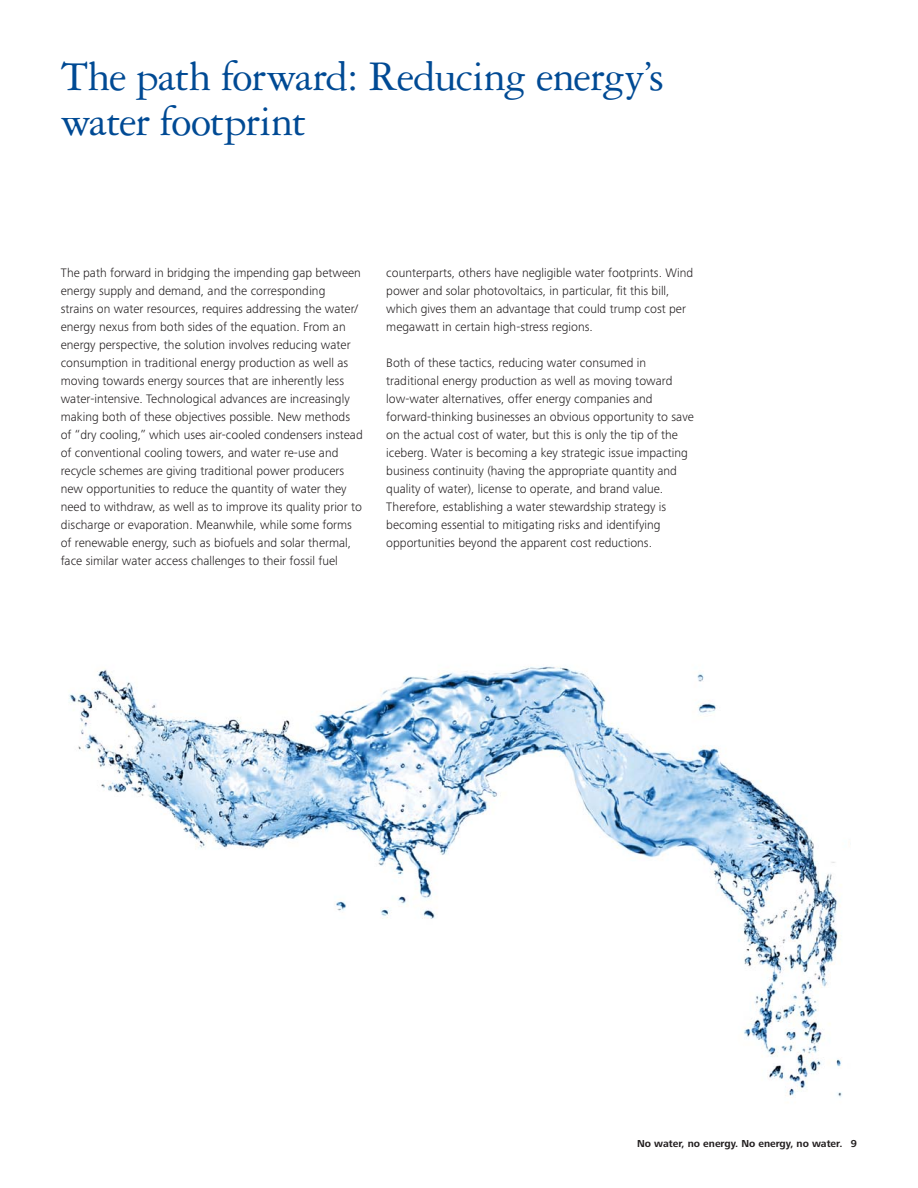
<style>
.page{position:relative;width:918px;height:1188px;background:#fff}
.page>*{position:absolute;margin:0;border:0;box-sizing:border-box;transform-origin:0 0}
.t1{font:45px/45px "Garamond 3 LT Std";letter-spacing:-.025em;color:#004a94}
.t2{font:300 12.75px/18px "Frutiger Next Pro";color:#231f20}
.t3{font:700 10.5px "Frutiger Next Pro";color:#231f20}
</style>
<div class="page">
<img style="left:69px;top:666px;width:773px;height:432px">
<h1 class="t1" style="left:61px;top:58px;width:605px">The path forward: Reducing energy’s water footprint</h1>
<p class="t2" style="left:61px;top:265px;width:304px">The path forward in bridging the impending gap between energy supply and demand, and the corresponding<br>strains on water resources, requires addressing the water/ energy nexus from both sides of the equation. From an energy perspective, the solution involves reducing water consumption in traditional energy production as well as moving towards energy sources that are inherently less water-intensive. Technological advances are increasingly making both of these objectives possible. New methods of “dry cooling,” which uses air-cooled condensers instead of conventional cooling towers, and water re-use and recycle schemes are giving traditional power producers new opportunities to reduce the quantity of water they need to withdraw, as well as to improve its quality prior to discharge or evaporation. Meanwhile, while some forms of renewable energy, such as biofuels and solar thermal, face similar water access challenges to their fossil fuel</p>
<p class="t2" style="left:386px;top:265px;width:308px">counterparts, others have negligible water footprints. Wind power and solar photovoltaics, in particular, fit this bill, which gives them an advantage that could trump cost per megawatt in certain high-stress regions.</p>
<p class="t2" style="left:386px;top:355px;width:309px">Both of these tactics, reducing water consumed in traditional energy production as well as moving toward low-water alternatives, offer energy companies and forward-thinking businesses an obvious opportunity to save on the actual cost of water, but this is only the tip of the iceberg. Water is becoming a key strategic issue impacting business continuity (having the appropriate quantity and quality of water), license to operate, and brand value.<br>Therefore, establishing a water stewardship strategy is becoming essential to mitigating risks and identifying opportunities beyond the apparent cost reductions.</p>
<p class="t3" style="left:637px;top:1139px;width:221px">No water, no energy. No energy, no water. 9</p>
</div>
